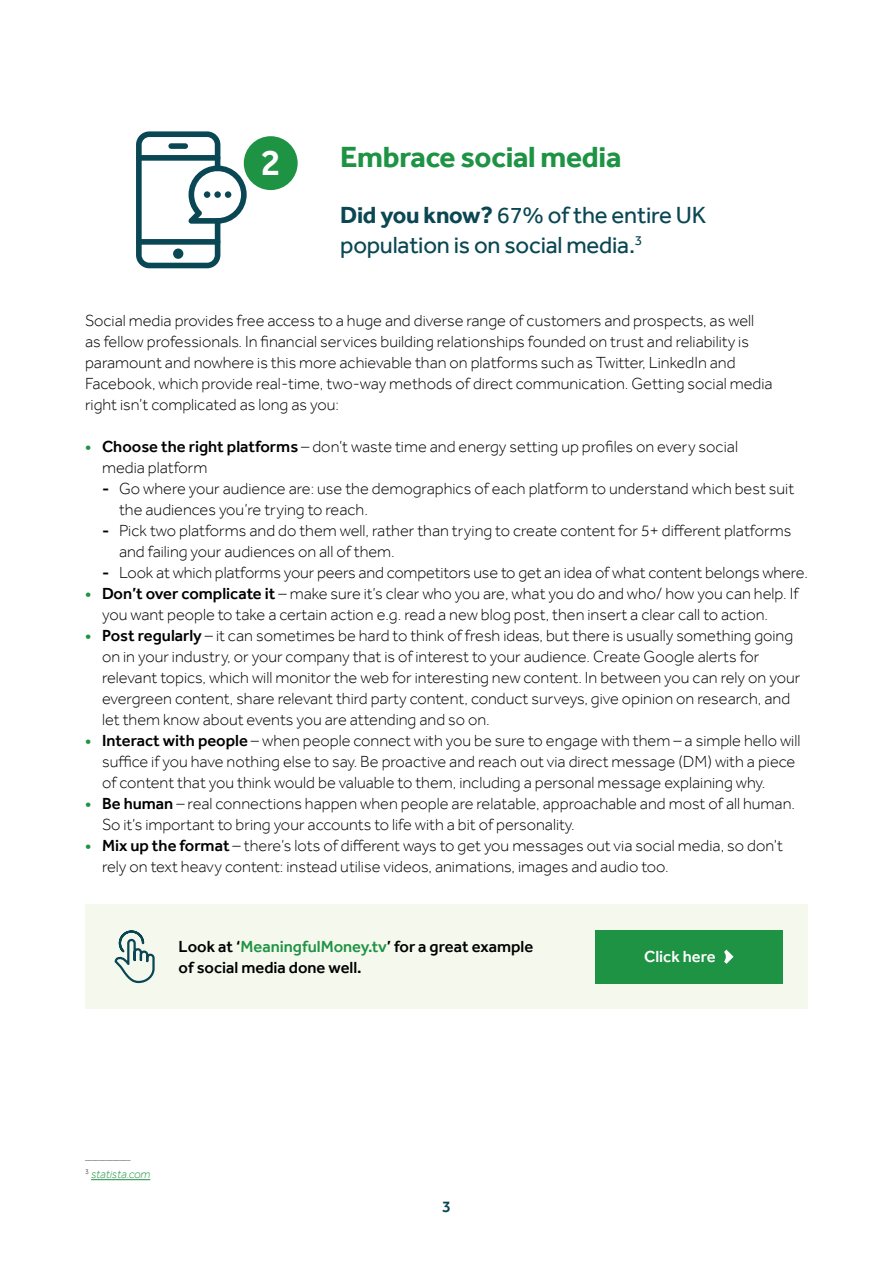
<style>
.page{position:relative;width:893px;height:1263px;background:#fff}
.page>*{position:absolute;margin:0;border:0;box-sizing:border-box;transform-origin:0 0}
.t1{font:500 37.95px "Effra";color:#fff}
.t2{font:700 30px "Effra";letter-spacing:-.01em;color:#1e9344}
.t3{font:24px/30px "Effra";letter-spacing:-.01em;color:#0a4753}
.t4{font:300 16.5px/21px "Effra";color:#000}
.t5{font:500 16.5px/21px "Effra";color:#000}
.t6{font:500 16.5px "Effra";color:#fff}
.t7{font:500 16.5px "Effra";color:#0a4753}
.t8{font:italic 300 12px "Effra";color:#1e9344}
.t9{font:300 7.05px "Effra";color:#000}
.s1{font-weight:700}
.s2{font-weight:500;color:#1e9344}
.s3{font-weight:500}
.s4{color:#1e9344}
</style>
<div class="page">
<div style="left:244px;top:136px;width:54px;height:54px;background:#1e9344;border-radius:50%"></div>
<div style="left:85px;top:905px;width:723px;height:104px;background:#f5f8ed"></div>
<div style="left:595px;top:930px;width:187px;height:53px;background:#1e9344"></div>
<svg style="left:724px;top:949px;width:10px;height:15px"></svg>
<svg style="left:136px;top:131px;width:111px;height:137px"></svg>
<div style="left:173px;top:249px;width:10px;height:10px;background:#0a4754;border-radius:50%"></div>
<div style="left:204px;top:191px;width:6px;height:7px;background:#0a4754;border-radius:50%"></div>
<div style="left:214px;top:191px;width:7px;height:7px;background:#0a4754;border-radius:50%"></div>
<div style="left:225px;top:191px;width:6px;height:7px;background:#0a4754;border-radius:50%"></div>
<div style="left:168px;top:143px;width:20px;height:6px;background:#0a4754;border-radius:3px"></div>
<svg style="left:114px;top:930px;width:41px;height:54px"></svg>
<hr style="left:91px;top:1179px;width:59px;height:1px;background:#1e9344">
<h1 class="t1" style="left:260px;top:140px;width:22px">2</h1>
<h2 class="t2" style="left:340px;top:139px;width:283px">Embrace social media</h2>
<h3 class="t3" style="left:340px;top:199px;width:367px"><span class="s1">Did you know?</span> 67% of the entire UK population is on social media.<sup>3</sup></h3>
<p class="t4" style="left:85px;top:309px;width:689px">Social media provides free access to a huge and diverse range of customers and prospects, as well as fellow professionals. In financial services building relationships founded on trust and reliability is paramount and nowhere is this more achievable than on platforms such as Twitter, LinkedIn and Facebook, which provide real-time, two-way methods of direct communication. Getting social media right isn’t complicated as long as you:</p>
<p class="t4" style="left:102px;top:435px;width:637px;text-indent:-17px"><span class="s2">•</span> <span class="s3">Choose the right platforms</span> – don’t waste time and energy setting up profiles on every social media platform</p>
<p class="t4" style="left:119px;top:477px;width:677px;text-indent:-17px"><span class="s3">-</span> Go where your audience are: use the demographics of each platform to understand which best suit the audiences you’re trying to reach.</p>
<p class="t4" style="left:119px;top:519px;width:674px;text-indent:-17px"><span class="s3">-</span> Pick two platforms and do them well, rather than trying to create content for 5+ different platforms and failing your audiences on all of them.</p>
<p class="t4" style="left:102px;top:561px;width:707px"><span class="s3">-</span> Look at which platforms your peers and competitors use to get an idea of what content belongs where.</p>
<p class="t4" style="left:102px;top:582px;width:698px;text-indent:-17px"><span class="s2">•</span> <span class="s3">Don’t over complicate it</span> – make sure it’s clear who you are, what you do and who/ how you can help. If you want people to take a certain action e.g. read a new blog post, then insert a clear call to action.</p>
<p class="t4" style="left:102px;top:625px;width:700px;text-indent:-17px"><span class="s2">•</span> <span class="s3">Post regularly</span> – it can sometimes be hard to think of fresh ideas, but there is usually something going on in your industry, or your company that is of interest to your audience. Create Google alerts for relevant topics, which will monitor the web for interesting new content. In between you can rely on your evergreen content, share relevant third party content, conduct surveys, give opinion on research, and let them know about events you are attending and so on.</p>
<p class="t4" style="left:102px;top:730px;width:700px;text-indent:-17px"><span class="s2">•</span> <span class="s3">Interact with people</span> – when people connect with you be sure to engage with them – a simple hello will suffice if you have nothing else to say. Be proactive and reach out via direct message (DM) with a piece of content that you think would be valuable to them, including a personal message explaining why.</p>
<p class="t4" style="left:102px;top:793px;width:695px;text-indent:-17px"><span class="s2">•</span> <span class="s3">Be human</span> – real connections happen when people are relatable, approachable and most of all human.<br>So it’s important to bring your accounts to life with a bit of personality.</p>
<p class="t4" style="left:102px;top:835px;width:682px;text-indent:-17px"><span class="s2">•</span> <span class="s3">Mix up the format</span> – there’s lots of different ways to get you messages out via social media, so don’t rely on text heavy content: instead utilise videos, animations, images and audio too.</p>
<p class="t5" style="left:179px;top:935px;width:356px">Look at ‘<span class="s4">MeaningfulMoney.tv</span>’ for a great example of social media done well.</p>
<p class="t6" style="left:644px;top:947px;width:73px">Click here</p>
<p class="t9" style="left:85px;top:1153px;width:47px">_____________</p>
<p class="t8" style="left:85px;top:1167px;width:67px"><sup>3</sup> statista.com</p>
<p class="t7" style="left:442px;top:1196px;width:10px">3</p>
</div>
